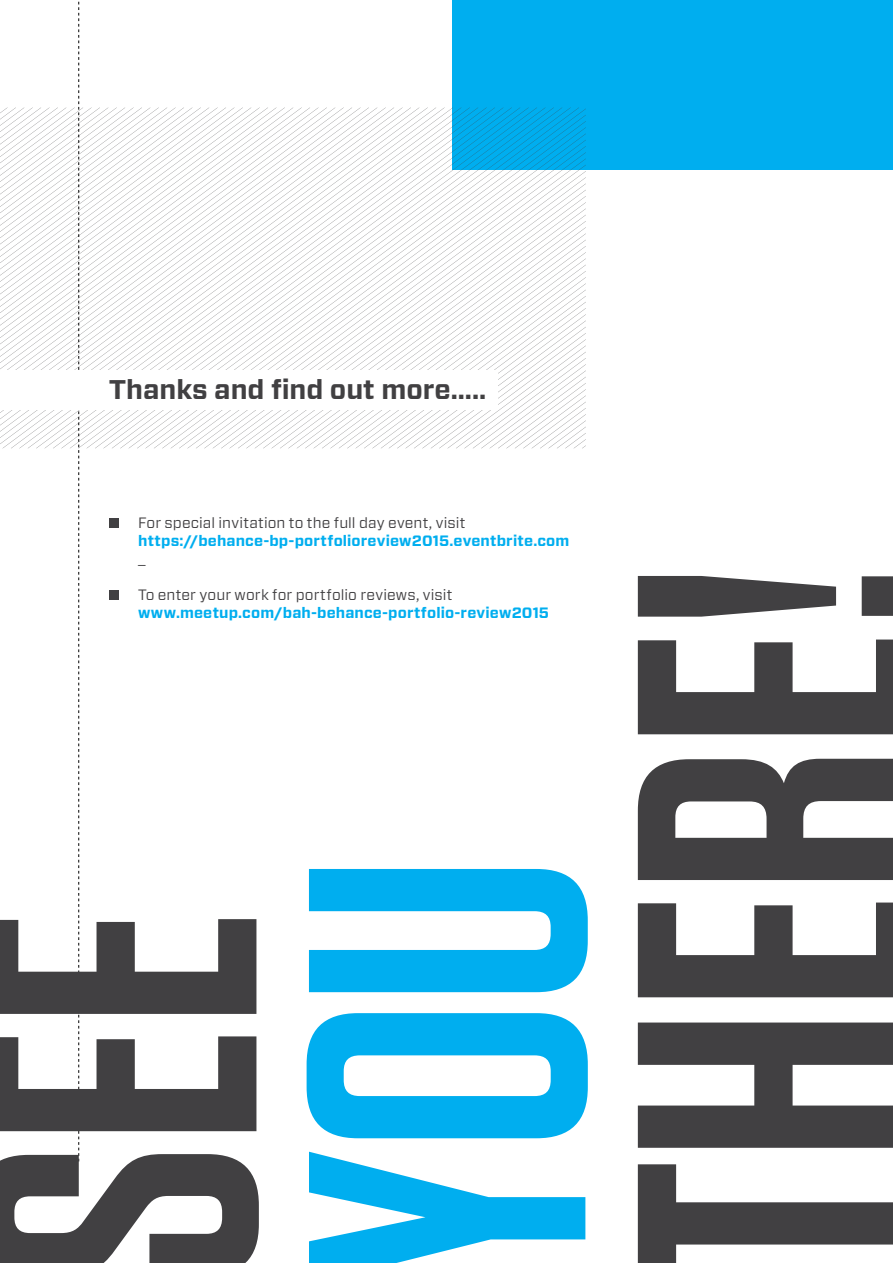
<style>
.page{position:relative;width:893px;height:1263px;background:#fff}
.page>*{position:absolute;margin:0;border:0;box-sizing:border-box;transform-origin:0 0}
.t1{font:600 394.8px "Tungsten";color:#414042}
.t2{font:600 394.8px "Tungsten";color:#00aeef}
.t3{font:700 27px "Forza";color:#414042}
.t4{font:700 15px "Forza";letter-spacing:.01em;color:#00aeef}
.t5{font:15px "Forza";letter-spacing:.01em;color:#414042}
</style>
<div class="page">
<div style="left:453px;top:0;width:440px;height:169px;background:#00aeef"></div>
<svg style="left:0;top:108px;width:586px;height:221px"></svg>
<svg style="left:0;top:329px;width:389px;height:119px"></svg>
<svg style="left:389px;top:302px;width:197px;height:146px"></svg>
<svg style="left:78px;top:1px;width:1px;height:1161px"></svg>
<div style="left:0;top:370px;width:498px;height:39px;background:#fff"></div>
<div style="left:109px;top:518px;width:10px;height:9px;background:#414042"></div>
<div style="left:109px;top:590px;width:10px;height:9px;background:#414042"></div>
<h2 class="t3" style="left:109px;top:372px;width:378px">Thanks and find out more.....</h2>
<p class="t5" style="left:138px;top:512px;width:329px">For special invitation to the full day event, visit</p>
<p class="t4" style="left:138px;top:531px;width:433px">https://behance-bp-portfolioreview2015.eventbrite.com</p>
<p class="t5" style="left:138px;top:548px;width:9px">_</p>
<p class="t5" style="left:138px;top:584px;width:316px">To enter your work for portfolio reviews, visit</p>
<p class="t4" style="left:138px;top:603px;width:413px">www.meetup.com/bah-behance-portfolio-review2015</p>
<h1 class="t1" style="left:-89px;top:1286px;width:379px;rotate:-90deg">see</h1>
<h1 class="t2" style="left:240px;top:1286px;width:431px;rotate:-90deg">YOU</h1>
<h1 class="t1" style="left:569px;top:1286px;width:725px;rotate:-90deg">TheRe!</h1>
</div>
